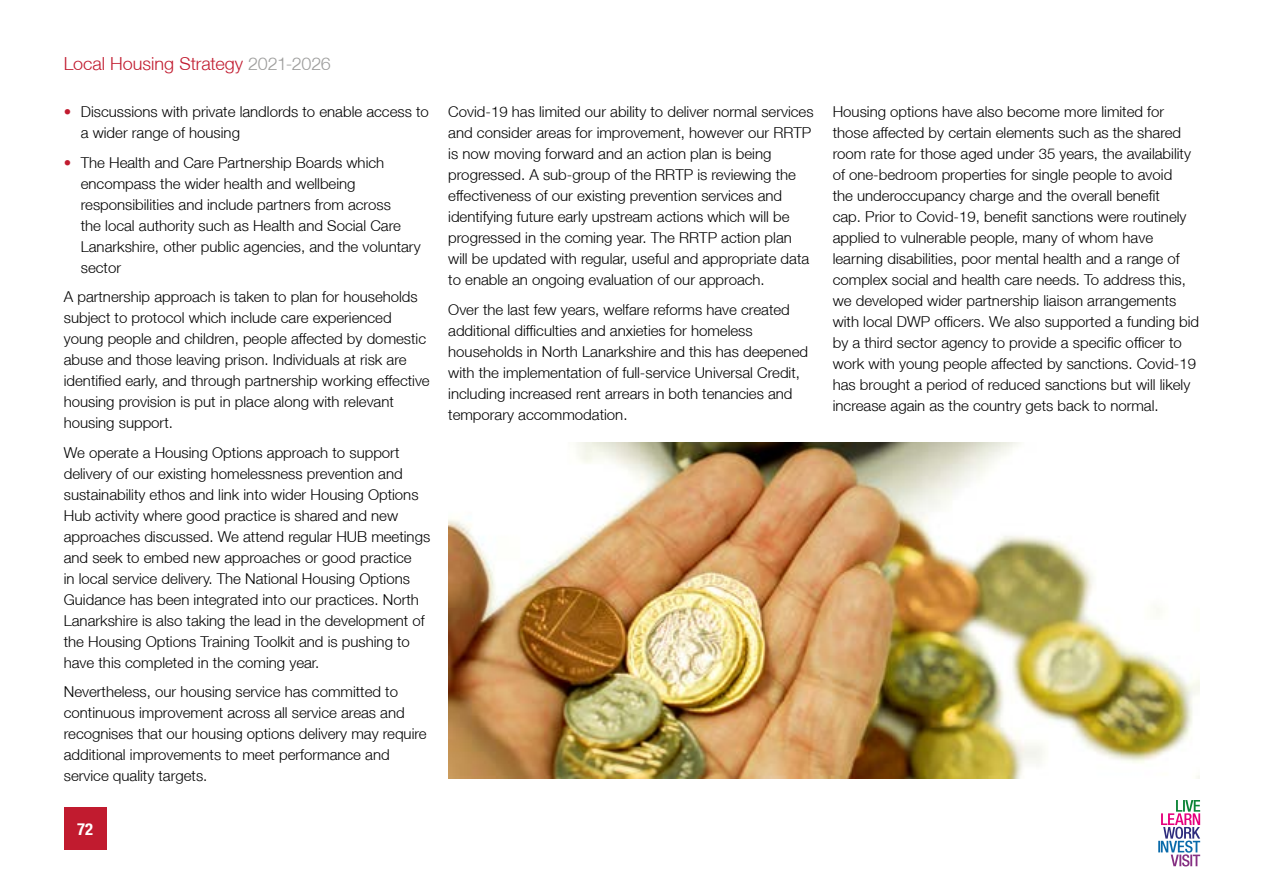
<style>
.page{position:relative;width:1263px;height:893px;background:#fff}
.page>*{position:absolute;margin:0;border:0;box-sizing:border-box;transform-origin:0 0}
.t1{font:300 18px "Helvetica Neue LT";color:#c11b2f}
.t2{font:700 condensed 16.5px "Helvetica Neue LT";color:#fff}
.t3{font:300 15px/21px "Helvetica Neue LT";color:#000}
.s1{color:#9d9d9c}
.s2{color:#c11b2f}
</style>
<div class="page">
<img style="left:448px;top:442px;width:751px;height:336px">
<div style="left:64px;top:807px;width:42px;height:42px;background:#c11b2f"></div>
<svg style="left:1158px;top:800px;width:42px;height:66px"></svg>
<p class="t1" style="left:64px;top:52px;width:269px">Local Housing Strategy <span class="s1">2021-2026</span></p>
<p class="t3" style="left:81px;top:101px;width:350px;text-indent:-17px"><span class="s2">•</span> Discussions with private landlords to enable access to a wider range of housing</p>
<p class="t3" style="left:81px;top:151px;width:341px;text-indent:-17px"><span class="s2">•</span> The Health and Care Partnership Boards which encompass the wider health and wellbeing responsibilities and include partners from across<br>the local authority such as Health and Social Care Lanarkshire, other public agencies, and the voluntary sector</p>
<p class="t3" style="left:64px;top:286px;width:367px">A partnership approach is taken to plan for households subject to protocol which include care experienced young people and children, people affected by domestic abuse and those leaving prison. Individuals at risk are identified early, and through partnership working effective housing provision is put in place along with relevant housing support.</p>
<p class="t3" style="left:64px;top:441px;width:368px">We operate a Housing Options approach to support delivery of our existing homelessness prevention and sustainability ethos and link into wider Housing Options Hub activity where good practice is shared and new approaches discussed. We attend regular HUB meetings and seek to embed new approaches or good practice<br>in local service delivery. The National Housing Options Guidance has been integrated into our practices. North Lanarkshire is also taking the lead in the development of the Housing Options Training Toolkit and is pushing to have this completed in the coming year.</p>
<p class="t3" style="left:64px;top:681px;width:364px">Nevertheless, our housing service has committed to continuous improvement across all service areas and recognises that our housing options delivery may require additional improvements to meet performance and service quality targets.</p>
<p class="t2" style="left:77px;top:819px;width:18px">72</p>
<p class="t3" style="left:448px;top:101px;width:367px">Covid-19 has limited our ability to deliver normal services and consider areas for improvement, however our RRTP is now moving forward and an action plan is being progressed. A sub-group of the RRTP is reviewing the effectiveness of our existing prevention services and identifying future early upstream actions which will be progressed in the coming year. The RRTP action plan will be updated with regular, useful and appropriate data to enable an ongoing evaluation of our approach.</p>
<p class="t3" style="left:448px;top:298px;width:361px">Over the last few years, welfare reforms have created additional difficulties and anxieties for homeless households in North Lanarkshire and this has deepened with the implementation of full-service Universal Credit, including increased rent arrears in both tenancies and temporary accommodation.</p>
<p class="t3" style="left:833px;top:101px;width:368px">Housing options have also become more limited for those affected by certain elements such as the shared room rate for those aged under 35 years, the availability of one-bedroom properties for single people to avoid<br>the underoccupancy charge and the overall benefit<br>cap. Prior to Covid-19, benefit sanctions were routinely applied to vulnerable people, many of whom have learning disabilities, poor mental health and a range of complex social and health care needs. To address this, we developed wider partnership liaison arrangements with local DWP officers. We also supported a funding bid by a third sector agency to provide a specific officer to work with young people affected by sanctions. Covid-19 has brought a period of reduced sanctions but will likely increase again as the country gets back to normal.</p>
</div>
